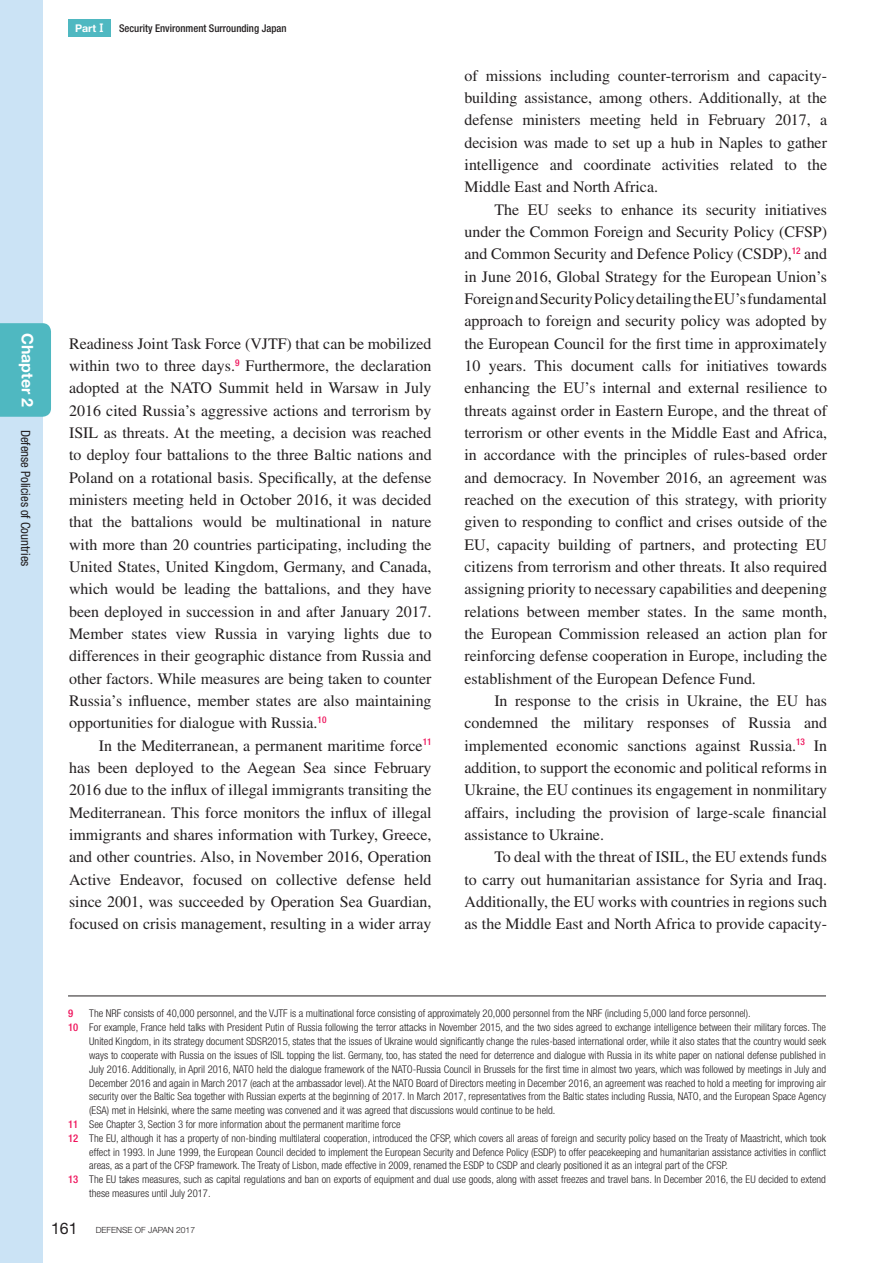
<style>
.page{position:relative;width:893px;height:1263px;background:#fff}
.page>*{position:absolute;margin:0;border:0;box-sizing:border-box;transform-origin:0 0}
.t1{font:15.9px/22.4px "Times LT Std";color:#231f20;text-align:justify}
.t2{font:700 15.9px "Helvetica Neue LT Std";color:#fff}
.t3{font:condensed 12.75px "Helvetica Neue LT Std";color:#231f20}
.t4{font:300 condensed 10.65px "Helvetica Neue LT Std";color:#231f20}
.t5{font:500 condensed 10.65px "Helvetica Neue LT Std";color:#231f20}
.t6{font:500 condensed 10.65px "Helvetica Neue LT Std";color:#ee1059}
.t7{font:300 8.55px "Helvetica Neue LT Std";color:#231f20}
.s1{font-weight:700;font-stretch:normal;color:#fff}
.s2{font-family:"UD Shin Go NT Pro De";font-weight:700;font-stretch:normal;color:#fff}
.s3{font-weight:500;color:#ee1059}
.s4{font-weight:400;font-size:15.9px}
</style>
<div class="page">
<hr style="left:68px;top:996px;width:758px;height:1px;background:#231f20">
<div style="left:68px;top:19px;width:43px;height:17px;background:#4fb8c1"></div>
<div style="left:0;top:0;width:43px;height:1263px;background:#cbe3f5"></div>
<div style="left:0;top:323px;width:51px;height:94px;background:#4fb8c1"></div>
<p class="t2" style="left:37px;top:333px;width:76px;rotate:90deg">Chapter 2</p>
<p class="t3" style="left:33px;top:429px;width:138px;rotate:90deg">Defense Policies of Countries</p>
<p class="t5" style="left:75px;top:21px;width:213px"><span class="s1">Part</span> <span class="s2">Ⅰ</span> Security Environment Surrounding Japan</p>
<p class="t1" style="left:69px;top:332px;width:364px">Readiness Joint Task Force (VJTF) that can be mobilized within two to three days.<sup>9</sup> Furthermore, the declaration adopted at the NATO Summit held in Warsaw in July 2016 cited Russia’s aggressive actions and terrorism by ISIL as threats. At the meeting, a decision was reached to deploy four battalions to the three Baltic nations and Poland on a rotational basis. Specifically, at the defense ministers meeting held in October 2016, it was decided that the battalions would be multinational in nature with more than 20 countries participating, including the United States, United Kingdom, Germany, and Canada, which would be leading the battalions, and they have been deployed in succession in and after January 2017.<br>Member states view Russia in varying lights due to differences in their geographic distance from Russia and other factors. While measures are being taken to counter Russia’s influence, member states are also maintaining opportunities for dialogue with Russia.<sup>10</sup></p>
<p class="t1" style="left:69px;top:734px;width:364px;text-indent:30px">In the Mediterranean, a permanent maritime force<sup>11 </sup>has been deployed to the Aegean Sea since February 2016 due to the influx of illegal immigrants transiting the Mediterranean. This force monitors the influx of illegal immigrants and shares information with Turkey, Greece, and other countries. Also, in November 2016, Operation Active Endeavor, focused on collective defense held since 2001, was succeeded by Operation Sea Guardian, focused on crisis management, resulting in a wider array</p>
<p class="t1" style="left:465px;top:64px;width:364px">of missions including counter-terrorism and capacity&shy;building assistance, among others. Additionally, at the defense ministers meeting held in February 2017, a decision was made to set up a hub in Naples to gather intelligence and coordinate activities related to the Middle East and North Africa.</p>
<p class="t1" style="left:465px;top:198px;width:364px;text-indent:30px">The EU seeks to enhance its security initiatives under the Common Foreign and Security Policy (CFSP) and Common Security and Defence Policy (CSDP),<sup>12</sup> and in June 2016, Global Strategy for the European Union’s Foreign and Security Policy detailing the EU’s fundamental approach to foreign and security policy was adopted by the European Council for the first time in approximately 10 years. This document calls for initiatives towards enhancing the EU’s internal and external resilience to threats against order in Eastern Europe, and the threat of terrorism or other events in the Middle East and Africa, in accordance with the principles of rules-based order and democracy. In November 2016, an agreement was reached on the execution of this strategy, with priority given to responding to conflict and crises outside of the EU, capacity building of partners, and protecting EU citizens from terrorism and other threats. It also required assigning priority to necessary capabilities and deepening relations between member states. In the same month, the European Commission released an action plan for reinforcing defense cooperation in Europe, including the establishment of the European Defence Fund.</p>
<p class="t1" style="left:465px;top:689px;width:364px;text-indent:30px">In response to the crisis in Ukraine, the EU has condemned the military responses of Russia and implemented economic sanctions against Russia.<sup>13</sup> In addition, to support the economic and political reforms in Ukraine, the EU continues its engagement in nonmilitary affairs, including the provision of large-scale financial assistance to Ukraine.</p>
<p class="t1" style="left:465px;top:846px;width:364px;text-indent:30px">To deal with the threat of ISIL, the EU extends funds to carry out humanitarian assistance for Syria and Iraq.<br>Additionally, the EU works with countries in regions such as the Middle East and North Africa to provide capacity-</p>
<p class="t6" style="left:68px;top:1007px;width:7px">9</p>
<p class="t4" style="left:89px;top:1007px;width:663px">The NRF consists of 40,000 personnel, and the VJTF is a multinational force consisting of approximately 20,000 personnel from the NRF (including 5,000 land force personnel).</p>
<p class="t4" style="left:68px;top:1021px;width:759px"><span class="s3">10</span> For example, France held talks with President Putin of Russia following the terror attacks in November 2015, and the two sides agreed to exchange intelligence between their military forces. The</p>
<p class="t4" style="left:89px;top:1035px;width:738px">United Kingdom, in its strategy document SDSR2015, states that the issues of Ukraine would significantly change the rules-based international order, while it also states that the country would seek</p>
<p class="t4" style="left:89px;top:1049px;width:738px">ways to cooperate with Russia on the issues of ISIL topping the list. Germany, too, has stated the need for deterrence and dialogue with Russia in its white paper on national defense published in</p>
<p class="t4" style="left:89px;top:1063px;width:738px">July 2016. Additionally, in April 2016, NATO held the dialogue framework of the NATO-Russia Council in Brussels for the first time in almost two years, which was followed by meetings in July and</p>
<p class="t4" style="left:89px;top:1077px;width:738px">December 2016 and again in March 2017 (each at the ambassador level). At the NATO Board of Directors meeting in December 2016, an agreement was reached to hold a meeting for improving air</p>
<p class="t4" style="left:89px;top:1090px;width:738px">security over the Baltic Sea together with Russian experts at the beginning of 2017. In March 2017, representatives from the Baltic states including Russia, NATO, and the European Space Agency</p>
<p class="t4" style="left:89px;top:1104px;width:468px">(ESA) met in Helsinki, where the same meeting was convened and it was agreed that discussions would continue to be held.</p>
<p class="t4" style="left:68px;top:1118px;width:334px"><span class="s3">11</span> See Chapter 3, Section 3 for more information about the permanent maritime force</p>
<p class="t4" style="left:68px;top:1132px;width:759px"><span class="s3">12</span> The EU, although it has a property of non-binding multilateral cooperation, introduced the CFSP, which covers all areas of foreign and security policy based on the Treaty of Maastricht, which took</p>
<p class="t4" style="left:89px;top:1146px;width:738px">effect in 1993. In June 1999, the European Council decided to implement the European Security and Defence Policy (ESDP) to offer peacekeeping and humanitarian assistance activities in conflict</p>
<p class="t4" style="left:89px;top:1159px;width:640px">areas, as a part of the CFSP framework. The Treaty of Lisbon, made effective in 2009, renamed the ESDP to CSDP and clearly positioned it as an integral part of the CFSP.</p>
<p class="t4" style="left:68px;top:1173px;width:759px"><span class="s3">13</span> The EU takes measures, such as capital regulations and ban on exports of equipment and dual use goods, along with asset freezes and travel bans. In December 2016, the EU decided to extend</p>
<p class="t4" style="left:89px;top:1187px;width:123px">these measures until July 2017.</p>
<p class="t7" style="left:51px;top:1224px;width:146px"><span class="s4">161</span> DEFENSE OF JAPAN 2017</p>
</div>
